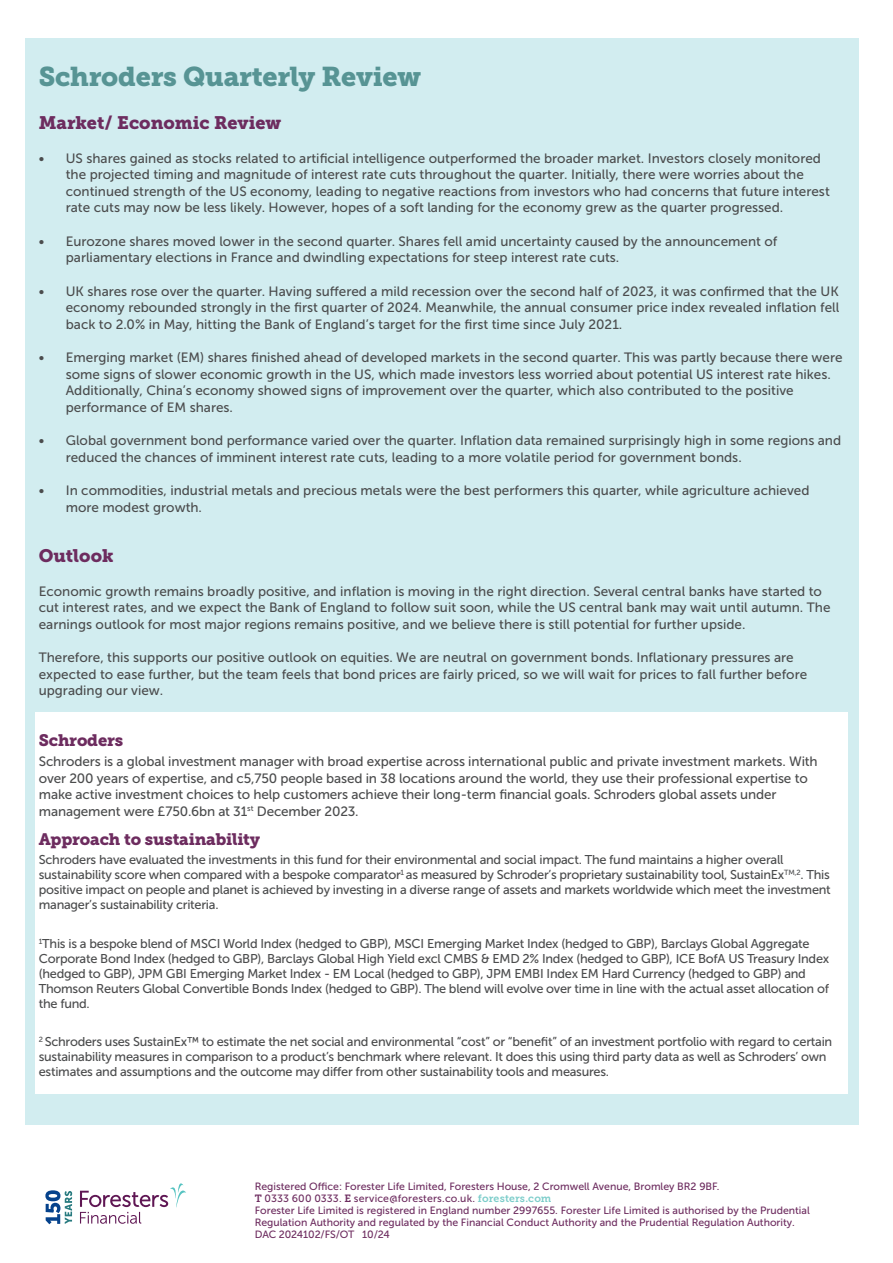
<style>
.page{position:relative;width:893px;height:1263px;background:#fff}
.page>*{position:absolute;margin:0;border:0;box-sizing:border-box;transform-origin:0 0}
.t1{font:27px "Museo Slab 900";letter-spacing:-.01em;color:#579494}
.body_copy{font:18px "Museo Slab 900";color:#6d2c5f}
.t2{font:16.5px "Museo Slab 900";letter-spacing:-.01em;color:#6d2c5f}
.body_copy-2{font:13.5px/16.5px "Museo Sans 500";color:#4b4c4d}
.body_copy-3{font:12.75px/15px "Museo Sans 500";letter-spacing:-.02em;color:#4b4c4d}
.t3{font:10.5px/12px "Museo Sans 500";color:#6d2c5f}
.s1{font-family:"Museo Slab 700"}
.s2{font-family:"Museo Slab 700";color:#7ccdca}
</style>
<div class="page">
<div style="left:25px;top:38px;width:833px;height:1087px;background:#d2edf0"></div>
<svg style="left:45px;top:1190px;width:27px;height:34px"></svg>
<svg style="left:80px;top:1183px;width:106px;height:41px"></svg>
<div style="left:35px;top:712px;width:813px;height:382px;background:#fff"></div>
<p class="t1" style="left:39px;top:61px;width:384px">Schroders Quarterly Review</p>
<p class="body_copy" style="left:39px;top:112px;width:244px">Market/ Economic Review</p>
<p class="body_copy-2" style="left:66px;top:150px;width:766px;text-indent:-27px">• US shares gained as stocks related to artificial intelligence outperformed the broader market. Investors closely monitored the projected timing and magnitude of interest rate cuts throughout the quarter. Initially, there were worries about the continued strength of the US economy, leading to negative reactions from investors who had concerns that future interest rate cuts may now be less likely. However, hopes of a soft landing for the economy grew as the quarter progressed.</p>
<p class="body_copy-2" style="left:66px;top:233px;width:713px;text-indent:-27px">• Eurozone shares moved lower in the second quarter. Shares fell amid uncertainty caused by the announcement of parliamentary elections in France and dwindling expectations for steep interest rate cuts.</p>
<p class="body_copy-2" style="left:66px;top:283px;width:775px;text-align:justify;text-indent:-27px">• UK shares rose over the quarter. Having suffered a mild recession over the second half of 2023, it was confirmed that the UK economy rebounded strongly in the first quarter of 2024. Meanwhile, the annual consumer price index revealed inflation fell back to 2.0% in May, hitting the Bank of England’s target for the first time since July 2021.</p>
<p class="body_copy-2" style="left:66px;top:349px;width:778px;text-indent:-27px">• Emerging market (EM) shares finished ahead of developed markets in the second quarter. This was partly because there were some signs of slower economic growth in the US, which made investors less worried about potential US interest rate hikes.<br>Additionally, China’s economy showed signs of improvement over the quarter, which also contributed to the positive performance of EM shares.</p>
<p class="body_copy-2" style="left:66px;top:432px;width:777px;text-indent:-27px">• Global government bond performance varied over the quarter. Inflation data remained surprisingly high in some regions and reduced the chances of imminent interest rate cuts, leading to a more volatile period for government bonds.</p>
<p class="body_copy-2" style="left:66px;top:482px;width:745px;text-indent:-27px">• In commodities, industrial metals and precious metals were the best performers this quarter, while agriculture achieved more modest growth.</p>
<p class="body_copy" style="left:39px;top:545px;width:76px">Outlook</p>
<p class="body_copy-2" style="left:39px;top:583px;width:793px">Economic growth remains broadly positive, and inflation is moving in the right direction. Several central banks have started to cut interest rates, and we expect the Bank of England to follow suit soon, while the US central bank may wait until autumn. The earnings outlook for most major regions remains positive, and we believe there is still potential for further upside.</p>
<p class="body_copy-2" style="left:39px;top:649px;width:770px">Therefore, this supports our positive outlook on equities. We are neutral on government bonds. Inflationary pressures are expected to ease further, but the team feels that bond prices are fairly priced, so we will wait for prices to fall further before upgrading our view.</p>
<p class="t2" style="left:39px;top:730px;width:86px">Schroders</p>
<p class="body_copy-2" style="left:39px;top:753px;width:780px">Schroders is a global investment manager with broad expertise across international public and private investment markets. With over 200 years of expertise, and c5,750 people based in 38 locations around the world, they use their professional expertise to make active investment choices to help customers achieve their long-term financial goals. Schroders global assets under management were £750.6bn at 31<sup>st</sup> December 2023.</p>
<p class="t2" style="left:39px;top:830px;width:223px">Approach to sustainability</p>
<p class="body_copy-3" style="left:39px;top:852px;width:793px">Schroders have evaluated the investments in this fund for their environmental and social impact. The fund maintains a higher overall sustainability score when compared with a bespoke comparator<sup>1</sup> as measured by Schroder’s proprietary sustainability tool, SustainEx<sup>TM,2</sup>. This positive impact on people and planet is achieved by investing in a diverse range of assets and markets worldwide which meet the investment manager’s sustainability criteria.</p>
<p class="body_copy-3" style="left:39px;top:936px;width:792px"><sup>1</sup>This is a bespoke blend of MSCI World Index (hedged to GBP), MSCI Emerging Market Index (hedged to GBP), Barclays Global Aggregate Corporate Bond Index (hedged to GBP), Barclays Global High Yield excl CMBS &amp; EMD 2% Index (hedged to GBP), ICE BofA US Treasury Index (hedged to GBP), JPM GBI Emerging Market Index - EM Local (hedged to GBP), JPM EMBI Index EM Hard Currency (hedged to GBP) and Thomson Reuters Global Convertible Bonds Index (hedged to GBP). The blend will evolve over time in line with the actual asset allocation of the fund.</p>
<p class="body_copy-3" style="left:39px;top:1034px;width:795px"><sup>2</sup> Schroders uses SustainEx™ to estimate the net social and environmental “cost” or “benefit” of an investment portfolio with regard to certain sustainability measures in comparison to a product’s benchmark where relevant. It does this using third party data as well as Schroders’ own estimates and assumptions and the outcome may differ from other sustainability tools and measures.</p>
<p class="t3" style="left:255px;top:1180px;width:466px">Registered Office: Forester Life Limited, Foresters House, 2 Cromwell Avenue, Bromley BR2 9BF.</p>
<p class="t3" style="left:255px;top:1192px;width:298px"><span class="s1">T</span> 0333 600 0333. <span class="s1">E</span> service@foresters.co.uk. <span class="s2">foresters.com</span></p>
<p class="t3" style="left:255px;top:1204px;width:557px">Forester Life Limited is registered in England number 2997655. Forester Life Limited is authorised by the Prudential<br>Regulation Authority and regulated by the Financial Conduct Authority and the Prudential Regulation Authority.<br>DAC 2024102/FS/OT 10/24</p>
</div>
